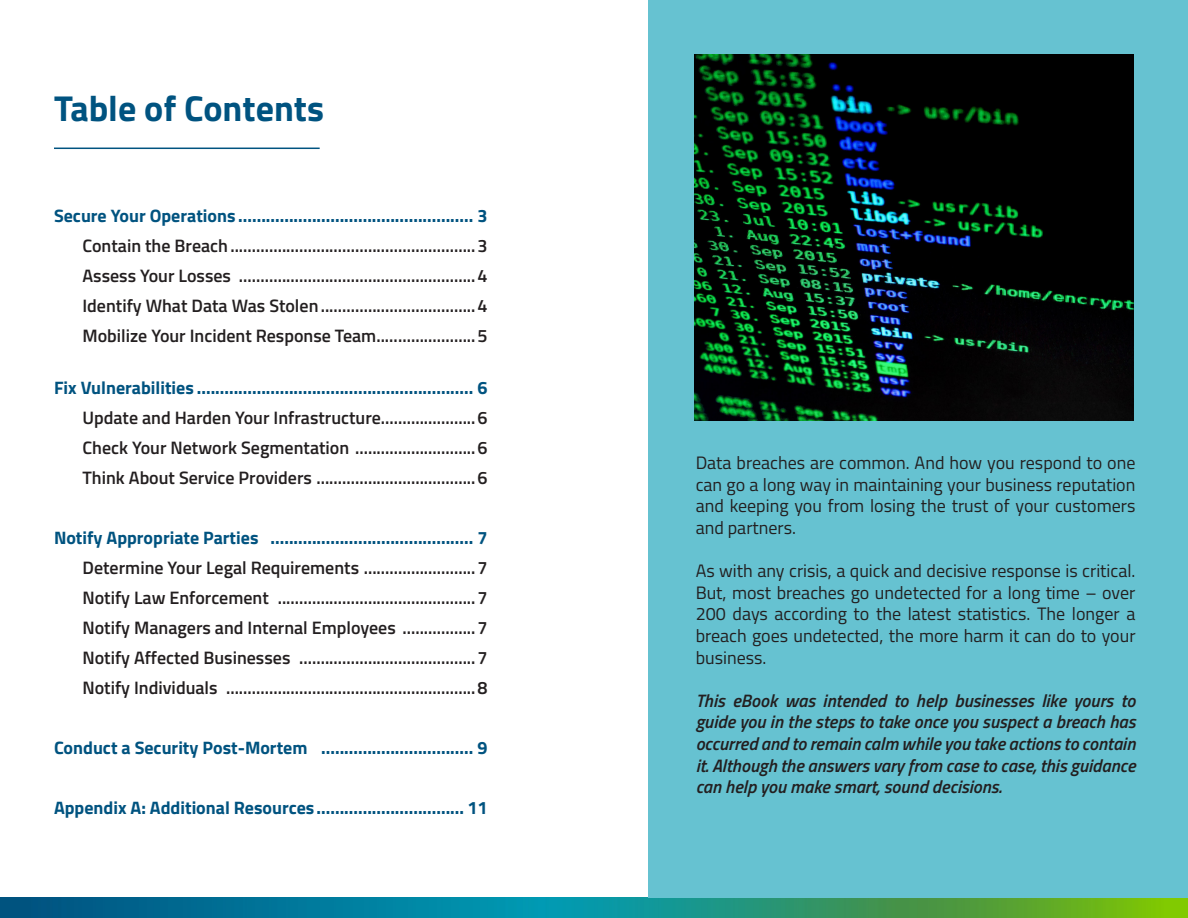
<style>
.page{position:relative;width:1188px;height:918px;background:#fff}
.page>*{position:absolute;margin:0;border:0;box-sizing:border-box;transform-origin:0 0}
.t1{font:700 36px "Titillium Web";color:#005380}
.t2{font:600 18px/30px "Titillium Web";color:#231f20}
.t3{font:18px/21.6px "Titillium Web";color:#231f20;text-align:justify}
.t4{font:700 18px "Titillium Web";color:#005380}
.t5{font:italic 600 18px/21.6px "Titillium Web";color:#231f20;text-align:justify}
</style>
<div class="page">
<img style="left:0;top:897px;width:1188px;height:21px">
<div style="left:648px;top:0;width:540px;height:897px;background:#66c2d1"></div>
<hr style="left:54px;top:148px;width:266px;height:1px;background:#005380">
<img style="left:694px;top:54px;width:440px;height:366px">
<p class="t1" style="left:54px;top:81px;width:272px">Table of Contents</p>
<p class="t4" style="left:54px;top:202px;width:435px">Secure Your Operations ................................................... 3</p>
<p class="t2" style="left:82px;top:230px;width:407px">Contain the Breach.........................................................3</p>
<p class="t2" style="left:82px;top:260px;width:407px">Assess Your Losses .......................................................4</p>
<p class="t2" style="left:82px;top:290px;width:407px">Identify What Data Was Stolen....................................4</p>
<p class="t2" style="left:82px;top:320px;width:407px">Mobilize Your Incident Response Team.......................5</p>
<p class="t4" style="left:54px;top:374px;width:435px">Fix Vulnerabilities ............................................................ 6</p>
<p class="t2" style="left:82px;top:402px;width:407px">Update and Harden Your Infrastructure......................6</p>
<p class="t2" style="left:82px;top:432px;width:407px">Check Your Network Segmentation ............................6</p>
<p class="t2" style="left:82px;top:462px;width:407px">Think About Service Providers .....................................6</p>
<p class="t4" style="left:54px;top:524px;width:435px">Notify Appropriate Parties ............................................ 7</p>
<p class="t2" style="left:82px;top:552px;width:407px">Determine Your Legal Requirements ..........................7</p>
<p class="t2" style="left:82px;top:582px;width:407px">Notify Law Enforcement ..............................................7<br>Notify Managers and Internal Employees .................7</p>
<p class="t2" style="left:82px;top:642px;width:407px">Notify Affected Businesses .........................................7</p>
<p class="t2" style="left:82px;top:672px;width:407px">Notify Individuals ..........................................................8</p>
<p class="t4" style="left:54px;top:734px;width:435px">Conduct a Security Post-Mortem ................................. 9</p>
<p class="t4" style="left:54px;top:794px;width:435px">Appendix A: Additional Resources ................................ 11</p>
<p class="t3" style="left:696px;top:451px;width:441px">Data breaches are common. And how you respond to one can go a long way in maintaining your business reputation and keeping you from losing the trust of your customers and partners.</p>
<p class="t3" style="left:696px;top:559px;width:441px">As with any crisis, a quick and decisive response is critical.<br>But, most breaches go undetected for a long time – over 200 days according to the latest statistics. The longer a breach goes undetected, the more harm it can do to your business.</p>
<p class="t5" style="left:696px;top:689px;width:441px">This eBook was intended to help businesses like yours to guide you in the steps to take once you suspect a breach has occurred and to remain calm while you take actions to contain it. Although the answers vary from case to case, this guidance can help you make smart, sound decisions.</p>
</div>
